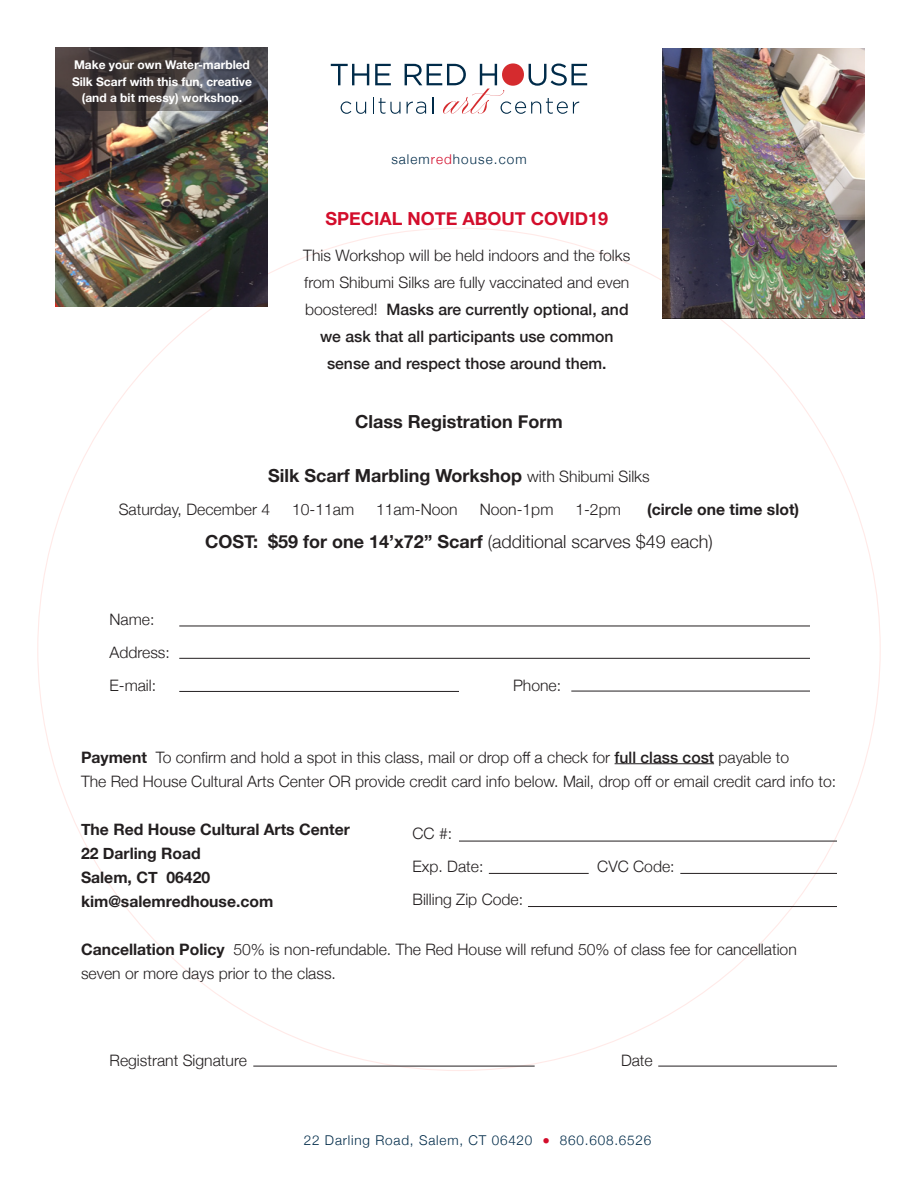
<style>
.page{position:relative;width:918px;height:1188px;background:#fff}
.page>*{position:absolute;margin:0;border:0;box-sizing:border-box;transform-origin:0 0}
.t1{font:700 18px "Helvetica Neue";color:#231f20}
.t2{font:700 18px "Helvetica Neue";color:#d30d2b}
.t3{font:300 15.75px/24px "Helvetica Neue";color:#231f20}
.t4{font:500 15.75px/27px "Helvetica Neue";color:#231f20;text-align:center}
.t5{font:700 15.75px "Helvetica Neue";color:#231f20}
.t6{font:300 13.5px "Helvetica Neue";letter-spacing:.06em;color:#002b49}
.t7{font:300 13.5px "Helvetica Neue";letter-spacing:.08em;color:#002b49}
.t8{font:700 12px/16.5px "Helvetica Neue";color:#fff;text-align:center}
.s1{color:#d30d2b}
.s2{font-weight:300}
.s3{font-weight:300;font-size:15.75px}
.s4{font-weight:700}
.s5{font-weight:500}
.s6{font-size:15px;color:#d30d2b}
</style>
<div class="page">
<svg style="left:331px;top:64px;width:256px;height:50px"></svg>
<hr style="left:615px;top:763px;width:99px;height:1px;background:#231f20">
<hr style="left:179px;top:626px;width:631px;height:1px;background:#231f20">
<hr style="left:179px;top:691px;width:280px;height:1px;background:#231f20">
<hr style="left:571px;top:691px;width:239px;height:1px;background:#231f20">
<hr style="left:179px;top:658px;width:631px;height:1px;background:#231f20">
<hr style="left:658px;top:1066px;width:179px;height:1px;background:#231f20">
<hr style="left:253px;top:1066px;width:282px;height:1px;background:#231f20">
<hr style="left:459px;top:841px;width:378px;height:1px;background:#231f20">
<hr style="left:528px;top:906px;width:309px;height:1px;background:#231f20">
<hr style="left:680px;top:873px;width:157px;height:1px;background:#231f20">
<hr style="left:489px;top:873px;width:100px;height:1px;background:#231f20">
<img style="left:662px;top:48px;width:203px;height:271px">
<img style="left:55px;top:47px;width:212px;height:260px">
<svg style="left:55px;top:48px;width:212px;height:63px;background:#494447"></svg>
<p class="t8" style="left:72px;top:57px;width:181px">Make your own Water-marbled<br>Silk Scarf with this fun, creative (and a bit messy) workshop.</p>
<p class="t7" style="left:391px;top:148px;width:137px">salem<span class="s1">red</span>house.com</p>
<p class="t2" style="left:325px;top:204px;width:284px">SPECIAL NOTE ABOUT COVID19</p>
<p class="t4" style="left:303px;top:241px;width:329px"><span class="s2">This Workshop will be held indoors and the folks from Shibumi Silks are fully vaccinated and even boostered!</span> Masks are currently optional, and we ask that all participants use common sense and respect those around them.</p>
<p class="t1" style="left:355px;top:407px;width:209px">Class Registration Form</p>
<p class="t1" style="left:268px;top:462px;width:383px">Silk Scarf Marbling Workshop <span class="s3">with Shibumi Silks</span></p>
<p class="t3" style="left:119px;top:497px;width:153px">Saturday, December 4</p>
<p class="t3" style="left:292px;top:497px;width:64px">10-11am</p>
<p class="t3" style="left:376px;top:497px;width:83px">11am-Noon</p>
<p class="t3" style="left:480px;top:497px;width:75px">Noon-1pm</p>
<p class="t3" style="left:575px;top:497px;width:47px">1-2pm</p>
<p class="t5" style="left:647px;top:497px;width:154px">(circle one time slot)</p>
<p class="t1" style="left:205px;top:528px;width:509px">COST: $59 for one 14’x72” Scarf <span class="s2">(additional scarves $49 each)</span></p>
<p class="t3" style="left:110px;top:606px;width:46px">Name:</p>
<p class="t3" style="left:110px;top:639px;width:62px">Address:</p>
<p class="t3" style="left:110px;top:672px;width:48px">E-mail:</p>
<p class="t3" style="left:513px;top:672px;width:50px">Phone:</p>
<p class="t3" style="left:81px;top:744px;width:710px"><span class="s4">Payment</span> To confirm and hold a spot in this class, mail or drop off a check for <span class="s5">full class cost</span> payable to</p>
<p class="t3" style="left:81px;top:768px;width:757px">The Red House Cultural Arts Center OR provide credit card info below. Mail, drop off or email credit card info to:</p>
<p class="t5" style="left:81px;top:817px;width:270px">The Red House Cultural Arts Center</p>
<p class="t5" style="left:81px;top:841px;width:121px">22 Darling Road</p>
<p class="t5" style="left:81px;top:865px;width:131px">Salem, CT 06420</p>
<p class="t5" style="left:81px;top:889px;width:194px">kim@salemredhouse.com</p>
<p class="t3" style="left:81px;top:936px;width:717px"><span class="s4">Cancellation Policy</span> 50% is non-refundable. The Red House will refund 50% of class fee for cancellation seven or more days prior to the class.</p>
<p class="t3" style="left:413px;top:821px;width:41px">CC #:</p>
<p class="t3" style="left:413px;top:854px;width:72px">Exp. Date:</p>
<p class="t3" style="left:597px;top:854px;width:79px">CVC Code:</p>
<p class="t3" style="left:413px;top:887px;width:112px">Billing Zip Code:</p>
<p class="t3" style="left:110px;top:1047px;width:139px">Registrant Signature</p>
<p class="t3" style="left:621px;top:1047px;width:33px">Date</p>
<p class="t6" style="left:304px;top:1129px;width:349px">22 Darling Road, Salem, CT 06420 <span class="s6">•</span> 860.608.6526</p>
</div>
